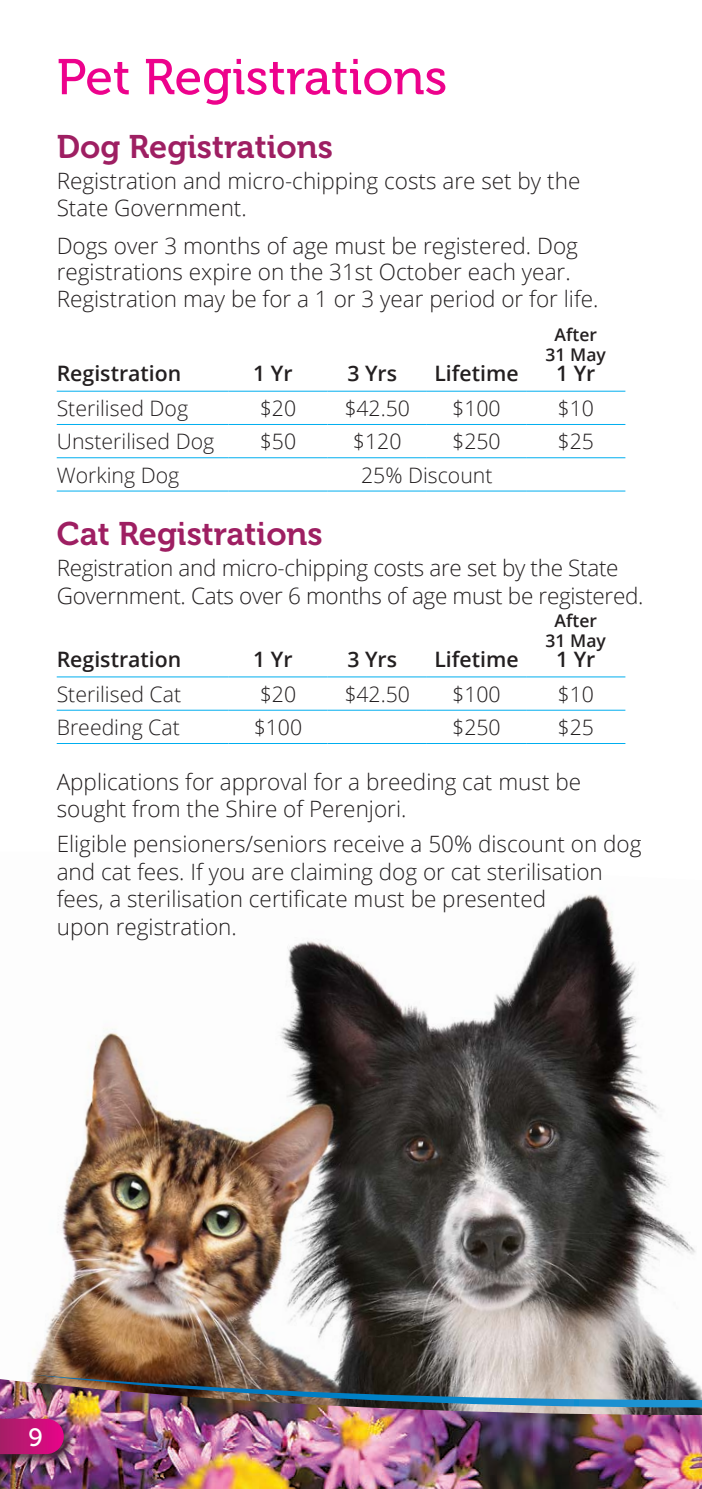
<style>
.page{position:relative;width:702px;height:1489px;background:#fff}
.page>*{position:absolute;margin:0;border:0;box-sizing:border-box;transform-origin:0 0}
.t1{font:50px "Museo 500";color:#ed028c}
.H2_Non_indexed{font:32.5px "Museo 700";color:#9e1f62}
.t2{font:25px "Museo 500";color:#fff}
.t3{font:300 22.5px/27.5px "Open Sans";color:#231f20}
.t4{font:300 21.25px "Open Sans";color:#231f20}
.t5{font:600 21.25px "Open Sans";color:#231f20}
.t6{font:600 17.5px/20px "Open Sans";color:#231f20;text-align:center}
</style>
<div class="page">
<img style="left:30px;top:894px;width:666px;height:482px">
<hr style="left:57px;top:390px;width:171px;height:1px;background:#00aeef">
<hr style="left:228px;top:390px;width:99px;height:1px;background:#00aeef">
<hr style="left:327px;top:390px;width:100px;height:1px;background:#00aeef">
<hr style="left:427px;top:390px;width:99px;height:1px;background:#00aeef">
<hr style="left:526px;top:390px;width:99px;height:1px;background:#00aeef">
<hr style="left:57px;top:424px;width:171px;height:1px;background:#00aeef">
<hr style="left:228px;top:424px;width:99px;height:1px;background:#00aeef">
<hr style="left:327px;top:424px;width:100px;height:1px;background:#00aeef">
<hr style="left:427px;top:424px;width:99px;height:1px;background:#00aeef">
<hr style="left:526px;top:424px;width:99px;height:1px;background:#00aeef">
<hr style="left:57px;top:457px;width:171px;height:1px;background:#00aeef">
<hr style="left:228px;top:457px;width:99px;height:1px;background:#00aeef">
<hr style="left:327px;top:457px;width:100px;height:1px;background:#00aeef">
<hr style="left:427px;top:457px;width:99px;height:1px;background:#00aeef">
<hr style="left:526px;top:457px;width:99px;height:1px;background:#00aeef">
<hr style="left:57px;top:490px;width:171px;height:1px;background:#00aeef">
<hr style="left:228px;top:490px;width:99px;height:1px;background:#00aeef">
<hr style="left:327px;top:490px;width:100px;height:1px;background:#00aeef">
<hr style="left:427px;top:490px;width:99px;height:1px;background:#00aeef">
<hr style="left:526px;top:490px;width:99px;height:1px;background:#00aeef">
<hr style="left:57px;top:676px;width:171px;height:1px;background:#00aeef">
<hr style="left:228px;top:676px;width:99px;height:1px;background:#00aeef">
<hr style="left:327px;top:676px;width:100px;height:1px;background:#00aeef">
<hr style="left:427px;top:676px;width:99px;height:1px;background:#00aeef">
<hr style="left:526px;top:676px;width:99px;height:1px;background:#00aeef">
<hr style="left:57px;top:709px;width:171px;height:1px;background:#00aeef">
<hr style="left:228px;top:709px;width:99px;height:1px;background:#00aeef">
<hr style="left:327px;top:709px;width:100px;height:1px;background:#00aeef">
<hr style="left:427px;top:709px;width:99px;height:1px;background:#00aeef">
<hr style="left:526px;top:709px;width:99px;height:1px;background:#00aeef">
<hr style="left:57px;top:743px;width:171px;height:1px;background:#00aeef">
<hr style="left:228px;top:743px;width:99px;height:1px;background:#00aeef">
<hr style="left:327px;top:743px;width:100px;height:1px;background:#00aeef">
<hr style="left:427px;top:743px;width:99px;height:1px;background:#00aeef">
<hr style="left:526px;top:743px;width:99px;height:1px;background:#00aeef">
<img style="left:0;top:1376px;width:702px;height:112px">
<div style="left:0;top:1415px;width:76px;height:51px;background:#231f20;opacity:.75"></div>
<svg style="left:0;top:1418px;width:64px;height:35px;background:#bf1676"></svg>
<img style="left:32px;top:1374px;width:670px;height:33px">
<h1 class="t1" style="left:57px;top:50px;width:392px">Pet Registrations</h1>
<p class="H2_Non_indexed" style="left:57px;top:128px;width:278px">Dog Registrations</p>
<p class="t3" style="left:57px;top:166px;width:525px">Registration and micro-chipping costs are set by the<br>State Government.</p>
<p class="t3" style="left:57px;top:231px;width:543px;line-height:26.8px">Dogs over 3 months of age must be registered. Dog registrations expire on the 31st October each year.<br>Registration may be for a 1 or 3 year period or for life.</p>
<p class="t5" style="left:57px;top:359px;width:126px">Registration</p>
<p class="t5" style="left:253px;top:359px;width:41px">1 Yr</p>
<p class="t5" style="left:347px;top:359px;width:51px">3 Yrs</p>
<p class="t5" style="left:434px;top:359px;width:86px">Lifetime</p>
<p class="t6" style="left:545px;top:324px;width:62px">After<br>31 May</p>
<p class="t5" style="left:556px;top:359px;width:41px">1 Yr</p>
<p class="t4" style="left:57px;top:393px;width:133px">Sterilised Dog</p>
<p class="t4" style="left:260px;top:393px;width:38px">$20</p>
<p class="t4" style="left:344px;top:393px;width:67px">$42.50</p>
<p class="t4" style="left:452px;top:393px;width:50px">$100</p>
<p class="t4" style="left:557px;top:393px;width:38px">$10</p>
<p class="t4" style="left:57px;top:427px;width:159px">Unsterilised Dog</p>
<p class="t4" style="left:260px;top:427px;width:38px">$50</p>
<p class="t4" style="left:353px;top:427px;width:50px">$120</p>
<p class="t4" style="left:452px;top:427px;width:50px">$250</p>
<p class="t4" style="left:557px;top:427px;width:38px">$25</p>
<p class="t4" style="left:57px;top:460px;width:124px">Working Dog</p>
<p class="t4" style="left:361px;top:460px;width:133px">25% Discount</p>
<p class="H2_Non_indexed" style="left:57px;top:515px;width:267px">Cat Registrations</p>
<p class="t3" style="left:57px;top:553px;width:588px">Registration and micro-chipping costs are set by the State<br>Government. Cats over 6 months of age must be registered.</p>
<p class="t5" style="left:57px;top:644px;width:126px">Registration</p>
<p class="t5" style="left:253px;top:644px;width:41px">1 Yr</p>
<p class="t5" style="left:347px;top:644px;width:51px">3 Yrs</p>
<p class="t5" style="left:434px;top:644px;width:86px">Lifetime</p>
<p class="t6" style="left:545px;top:610px;width:62px">After<br>31 May</p>
<p class="t5" style="left:556px;top:644px;width:41px">1 Yr</p>
<p class="t4" style="left:57px;top:679px;width:126px">Sterilised Cat</p>
<p class="t4" style="left:260px;top:679px;width:38px">$20</p>
<p class="t4" style="left:344px;top:679px;width:67px">$42.50</p>
<p class="t4" style="left:452px;top:679px;width:50px">$100</p>
<p class="t4" style="left:557px;top:679px;width:38px">$10</p>
<p class="t4" style="left:57px;top:712px;width:125px">Breeding Cat</p>
<p class="t4" style="left:254px;top:712px;width:50px">$100</p>
<p class="t4" style="left:452px;top:712px;width:50px">$250</p>
<p class="t4" style="left:557px;top:712px;width:38px">$25</p>
<p class="t3" style="left:57px;top:767px;width:526px">Applications for approval for a breeding cat must be sought from the Shire of Perenjori.</p>
<p class="t3" style="left:57px;top:829px;width:586px">Eligible pensioners/seniors receive a 50% discount on dog and cat fees. If you are claiming dog or cat sterilisation fees, a sterilisation certificate must be presented<br>upon registration.</p>
<p class="t2" style="left:29px;top:1423px;width:16px">9</p>
</div>
